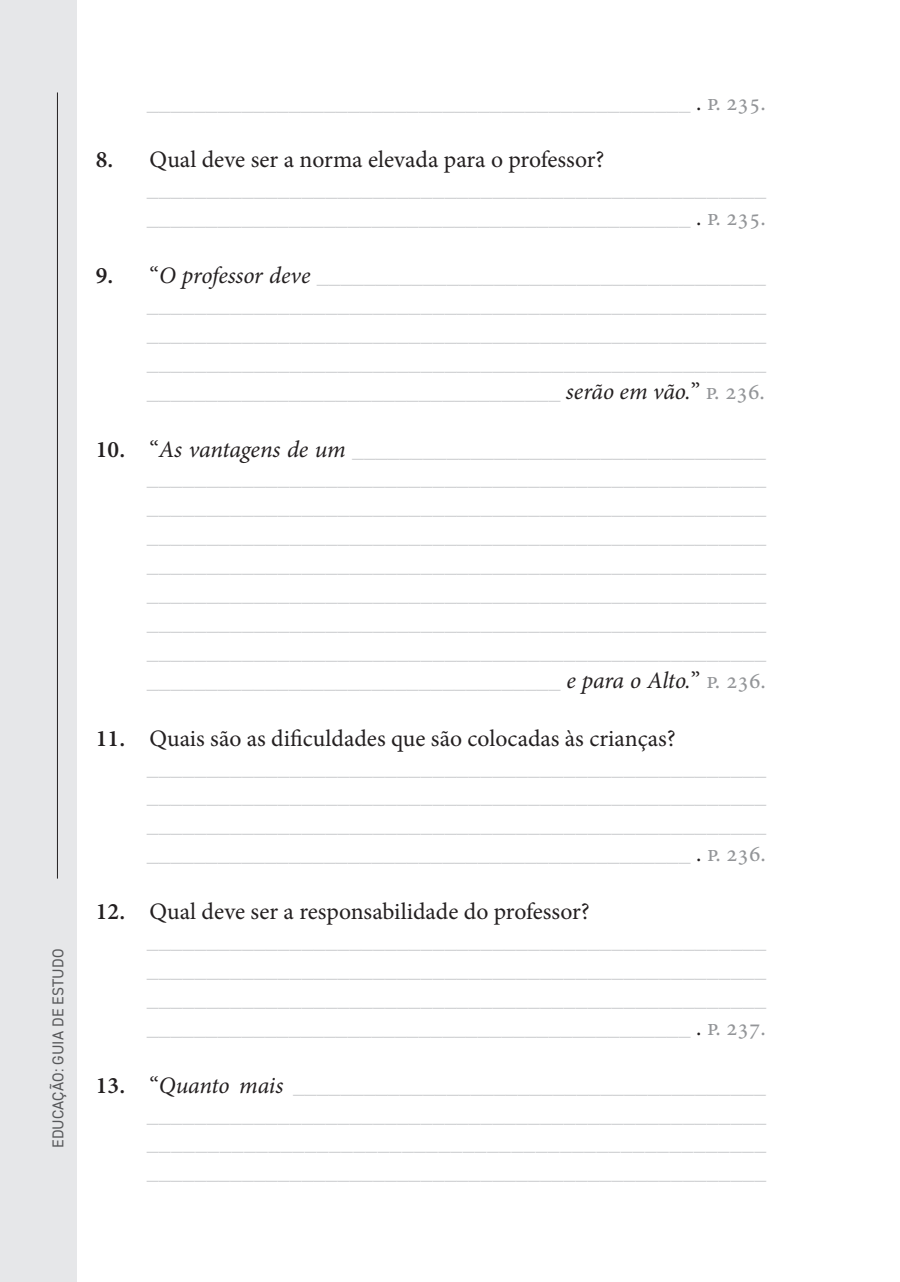
<style>
.page{position:relative;width:900px;height:1282px;background:#fff}
.page>*{position:absolute;margin:0;border:0;box-sizing:border-box;transform-origin:0 0}
.corpo_texto{font:23.62px/29px "Minion Pro";color:#d1d2d4;text-align:justify}
.corpo_texto-2{font:23.62px "Minion Pro";color:#231f20}
.t1{font:15.75px "DIN2014";letter-spacing:.01em;color:#57585a}
.s1{color:#231f20}
.s2{color:#939598}
.s3{font-weight:600}
.s4{font-weight:600;color:#231f20}
.s5{font-style:italic;color:#231f20}
</style>
<div class="page">
<div style="left:0;top:0;width:77px;height:1282px;background:#e6e7e9"></div>
<hr style="left:57px;top:92px;width:1px;height:787px;background:#231f20">
<p class="t1" style="left:48px;top:1148px;width:201px;rotate:-90deg">EDUCAÇÃO: GUIA DE ESTUDO</p>
<p class="corpo_texto" style="left:147px;top:88px;width:620px">______________________________________________ <span class="s1">.</span> <span class="s2">p. 235.</span></p>
<p class="corpo_texto-2" style="left:96px;top:144px;width:510px"><span class="s3">8.</span> Qual deve ser a norma elevada para o professor?</p>
<p class="corpo_texto" style="left:147px;top:174px;width:621px">____________________________________________________ ______________________________________________ <span class="s1">.</span> <span class="s2">p. 235.</span></p>
<p class="corpo_texto" style="left:147px;top:261px;width:621px;text-indent:-51px"><span class="s4">9.</span> <span class="s1">“</span><span class="s5">O professor deve</span> ______________________________________ ____________________________________________________ ____________________________________________________ ____________________________________________________ ___________________________________ <span class="s5">serão em vão.</span><span class="s1">”</span> <span class="s2">p. 236.</span></p>
<p class="corpo_texto" style="left:147px;top:435px;width:621px;text-indent:-51px"><span class="s4">10.</span> <span class="s1">“</span><span class="s5">As vantagens de um</span> ___________________________________ ____________________________________________________ ____________________________________________________ ____________________________________________________ ____________________________________________________ ____________________________________________________ ____________________________________________________ ____________________________________________________ ___________________________________ <span class="s5">e para o Alto.</span><span class="s1">”</span> <span class="s2">p. 236.</span></p>
<p class="corpo_texto-2" style="left:96px;top:722px;width:581px"><span class="s3">11.</span> Quais são as dificuldades que são colocadas às crianças?</p>
<p class="corpo_texto" style="left:147px;top:753px;width:621px">____________________________________________________ ____________________________________________________ ____________________________________________________ ______________________________________________ <span class="s1">.</span> <span class="s2">p. 236.</span></p>
<p class="corpo_texto-2" style="left:96px;top:896px;width:495px"><span class="s3">12.</span> Qual deve ser a responsabilidade do professor?</p>
<p class="corpo_texto" style="left:147px;top:926px;width:621px">____________________________________________________ ____________________________________________________ ____________________________________________________ ______________________________________________ <span class="s1">.</span> <span class="s2">p. 237.</span></p>
<p class="corpo_texto" style="left:147px;top:1071px;width:621px;text-indent:-51px"><span class="s4">13.</span> <span class="s1">“</span><span class="s5">Quanto mais</span> ________________________________________ ____________________________________________________ ___________________________________________________ ____________________________________________________</p>
</div>
